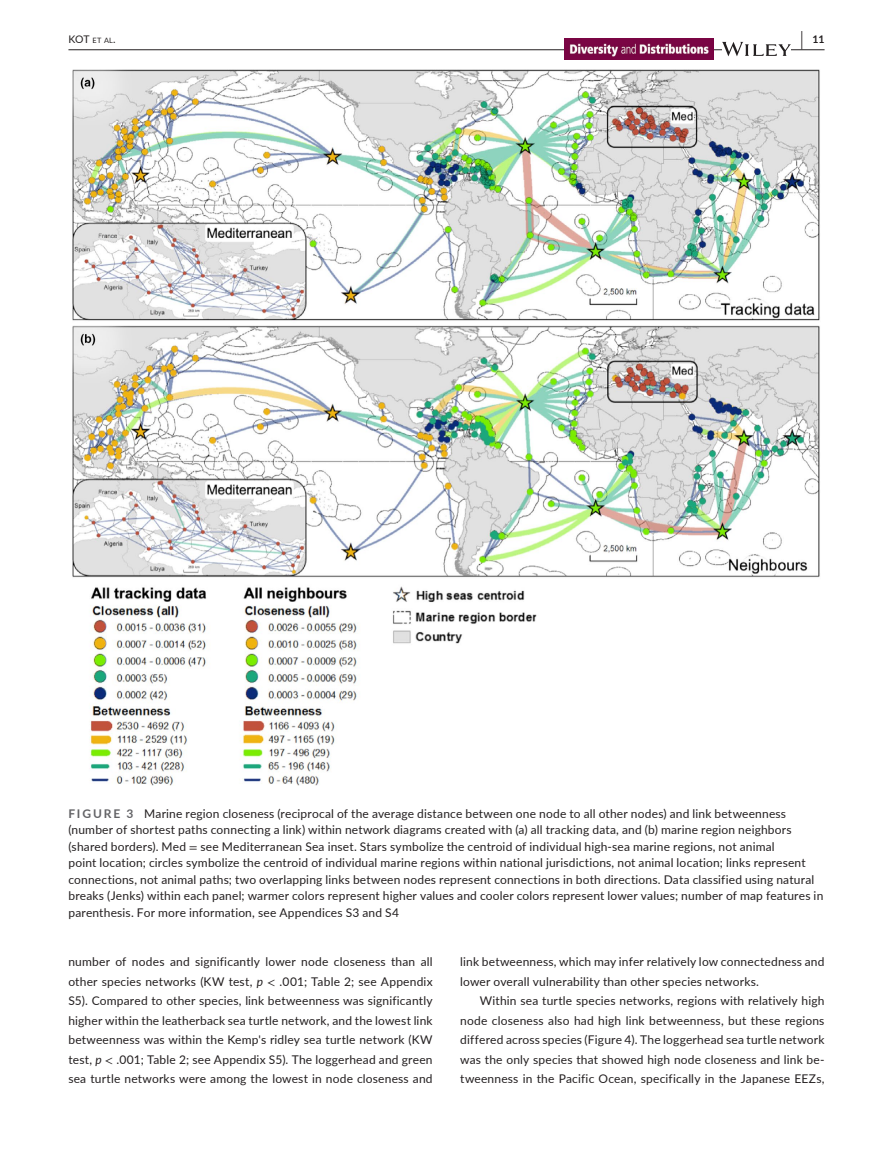
<style>
.page{position:relative;width:893px;height:1174px;background:#fff}
.page>*{position:absolute;margin:0;border:0;box-sizing:border-box;transform-origin:0 0}
.t1{font:12px/19.5px "Lato";letter-spacing:.015em;color:#231f20;text-align:justify}
.t2{font:10.5px "Lato";color:#231f20}
.t3{font:700 10.5px "Lato";color:#231f20}
.s1{font-size:7.35px}
.s2{font-size:19.5px}
.s3{font-weight:700;color:#636366}
.s4{font-family:"STIX"}
.s5{font-style:italic}
</style>
<div class="page">
<hr style="left:68px;top:49px;width:756px;height:1px;background:#231f20">
<img style="left:565px;top:39px;width:149px;height:20px">
<svg style="left:722px;top:42px;width:69px;height:14px"></svg>
<img style="left:72px;top:69px;width:748px;height:716px">
<p class="t2" style="left:68px;top:31px;width:49px">KOT <span class="s1">et al</span>.</p>
<p class="t3" style="left:801px;top:31px;width:25px"><span class="s2">|</span> 11</p>
<p class="t1" style="left:68px;top:804px;width:756px;line-height:16.5px;text-align:left"><span class="s3">FIGURE 3</span> Marine region closeness (reciprocal of the average distance between one node to all other nodes) and link betweenness (number of shortest paths connecting a link) within network diagrams created with (a) all tracking data, and (b) marine region neighbors (shared borders). Med <span class="s4">=</span> see Mediterranean Sea inset. Stars symbolize the centroid of individual high-sea marine regions, not animal<br>point location; circles symbolize the centroid of individual marine regions within national jurisdictions, not animal location; links represent connections, not animal paths; two overlapping links between nodes represent connections in both directions. Data classified using natural breaks (Jenks) within each panel; warmer colors represent higher values and cooler colors represent lower values; number of map features in parenthesis. For more information, see Appendices S3 and S4</p>
<p class="t1" style="left:68px;top:951px;width:366px">number of nodes and significantly lower node closeness than all other species networks (KW test, <span class="s5">p</span> <span class="s4">&lt;</span> .001; Table 2; see Appendix S5). Compared to other species, link betweenness was significantly higher within the leatherback sea turtle network, and the lowest link betweenness was within the Kemp's ridley sea turtle network (KW test, <span class="s5">p</span> <span class="s4">&lt;</span> .001; Table 2; see Appendix S5). The loggerhead and green sea turtle networks were among the lowest in node closeness and</p>
<p class="t1" style="left:460px;top:951px;width:366px">link betweenness, which may infer relatively low connectedness and lower overall vulnerability than other species networks.</p>
<p class="t1" style="left:460px;top:990px;width:366px;text-indent:20px">Within sea turtle species networks, regions with relatively high node closeness also had high link betweenness, but these regions differed across species (Figure 4). The loggerhead sea turtle network was the only species that showed high node closeness and link be&shy;tweenness in the Pacific Ocean, specifically in the Japanese EEZs,</p>
</div>
